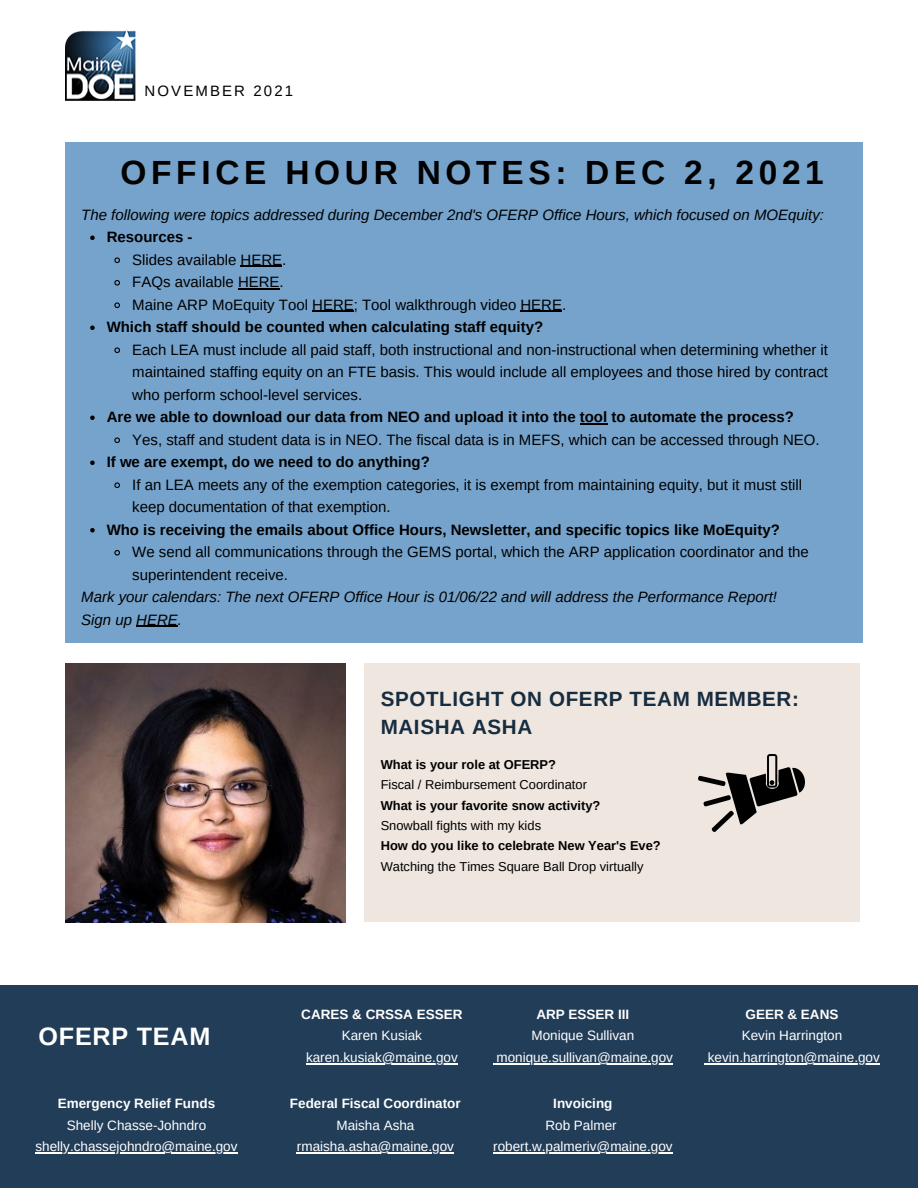
<style>
.page{position:relative;width:918px;height:1188px;background:#fff}
.page>*{position:absolute;margin:0;border:0;box-sizing:border-box;transform-origin:0 0}
.t1{font:700 33.45px "Arimo";letter-spacing:.14em;color:#000}
.t2{font:700 25.2px "Arimo";letter-spacing:.03em;color:#fff}
.t3{font:700 20.55px/28.2px "Arimo";letter-spacing:.03em;color:#162c40}
.t4{font:15px/22.5px "Arimo";color:#000}
.t5{font:700 15px "Arimo";color:#000}
.t6{font:italic 15px "Arimo";color:#000}
.t7{font:15px "Arimo";letter-spacing:.14em;color:#000}
.t8{font:13.5px/21.3px "Arimo";color:#fff;text-align:center}
.t9{font:700 13.5px "Arimo";color:#fff}
.t10{font:12.9px "Arimo";color:#000}
.t11{font:700 12.9px "Arimo";color:#000}
</style>
<div class="page">
<img style="left:65px;top:663px;width:280px;height:259px">
<div style="left:365px;top:663px;width:495px;height:259px;background:#eee6df"></div>
<div style="left:0;top:985px;width:918px;height:203px;background:#223d57"></div>
<img style="left:65px;top:30px;width:72px;height:71px">
<div style="left:65px;top:142px;width:798px;height:500px;background:#76a3cb"></div>
<img style="left:699px;top:755px;width:105px;height:76px">
<svg style="left:90px;top:236px;width:5px;height:4px"></svg>
<svg style="left:114px;top:257px;width:6px;height:6px"></svg>
<hr style="left:241px;top:266px;width:41px;height:1px;background:#000">
<svg style="left:114px;top:280px;width:6px;height:6px"></svg>
<hr style="left:238px;top:288px;width:42px;height:2px;background:#000">
<svg style="left:114px;top:302px;width:6px;height:6px"></svg>
<hr style="left:312px;top:311px;width:42px;height:1px;background:#000">
<hr style="left:521px;top:311px;width:41px;height:1px;background:#000">
<svg style="left:90px;top:326px;width:5px;height:4px"></svg>
<svg style="left:114px;top:347px;width:6px;height:6px"></svg>
<svg style="left:90px;top:416px;width:5px;height:4px"></svg>
<hr style="left:580px;top:423px;width:27px;height:2px;background:#000">
<svg style="left:114px;top:437px;width:6px;height:6px"></svg>
<svg style="left:90px;top:461px;width:5px;height:4px"></svg>
<svg style="left:114px;top:482px;width:6px;height:6px"></svg>
<svg style="left:90px;top:528px;width:5px;height:5px"></svg>
<svg style="left:114px;top:550px;width:6px;height:6px"></svg>
<hr style="left:136px;top:626px;width:42px;height:1px;background:#000">
<hr style="left:306px;top:1063px;width:152px;height:1px;background:#fff">
<hr style="left:497px;top:1063px;width:176px;height:1px;background:#fff">
<hr style="left:297px;top:1152px;width:157px;height:1px;background:#fff">
<hr style="left:708px;top:1063px;width:172px;height:1px;background:#fff">
<hr style="left:493px;top:1152px;width:180px;height:1px;background:#fff">
<hr style="left:36px;top:1152px;width:202px;height:1px;background:#fff">
<p class="t7" style="left:145px;top:82px;width:150px">NOVEMBER 2021</p>
<p class="t1" style="left:120px;top:153px;width:705px">OFFICE HOUR NOTES: DEC 2, 2021</p>
<p class="t6" style="left:81px;top:206px;width:744px">The following were topics addressed during December 2nd's OFERP Office Hours, which focused on MOEquity:</p>
<p class="t5" style="left:107px;top:229px;width:87px">Resources -</p>
<p class="t4" style="left:132px;top:248px;width:156px">Slides available HERE.</p>
<p class="t4" style="left:132px;top:271px;width:153px">FAQs available HERE.</p>
<p class="t4" style="left:132px;top:293px;width:436px">Maine ARP MoEquity Tool HERE; Tool walkthrough video HERE.</p>
<p class="t5" style="left:107px;top:319px;width:438px">Which staff should be counted when calculating staff equity?</p>
<p class="t4" style="left:132px;top:338px;width:697px;text-align:justify">Each LEA must include all paid staff, both instructional and non-instructional when determining whether it maintained staffing equity on an FTE basis. This would include all employees and those hired by contract who perform school-level services.</p>
<p class="t5" style="left:107px;top:409px;width:689px">Are we able to download our data from NEO and upload it into the tool to automate the process?</p>
<p class="t4" style="left:132px;top:428px;width:689px">Yes, staff and student data is in NEO. The fiscal data is in MEFS, which can be accessed through NEO.</p>
<p class="t5" style="left:107px;top:454px;width:325px">If we are exempt, do we need to do anything?</p>
<p class="t4" style="left:132px;top:473px;width:672px">If an LEA meets any of the exemption categories, it is exempt from maintaining equity, but it must still keep documentation of that exemption.</p>
<p class="t5" style="left:107px;top:521px;width:675px">Who is receiving the emails about Office Hours, Newsletter, and specific topics like MoEquity?</p>
<p class="t4" style="left:132px;top:541px;width:678px">We send all communications through the GEMS portal, which the ARP application coordinator and the superintendent receive.</p>
<p class="t6" style="left:81px;top:589px;width:697px">Mark your calendars: The next OFERP Office Hour is 01/06/22 and will address the Performance Report!</p>
<p class="t6" style="left:81px;top:611px;width:102px">Sign up HERE.</p>
<p class="t3" style="left:381px;top:685px;width:420px">SPOTLIGHT ON OFERP TEAM MEMBER:<br>MAISHA ASHA</p>
<p class="t11" style="left:381px;top:757px;width:177px">What is your role at OFERP?</p>
<p class="t10" style="left:381px;top:777px;width:208px">Fiscal / Reimbursement Coordinator</p>
<p class="t11" style="left:381px;top:798px;width:221px">What is your favorite snow activity?</p>
<p class="t10" style="left:381px;top:818px;width:162px">Snowball fights with my kids</p>
<p class="t11" style="left:381px;top:839px;width:282px">How do you like to celebrate New Year's Eve?</p>
<p class="t10" style="left:381px;top:859px;width:264px">Watching the Times Square Ball Drop virtually</p>
<p class="t2" style="left:39px;top:1022px;width:173px">OFERP TEAM</p>
<p class="t9" style="left:58px;top:1096px;width:159px">Emergency Relief Funds</p>
<p class="t8" style="left:36px;top:1114px;width:204px">Shelly Chasse-Johndro shelly.chassejohndro@maine.gov</p>
<p class="t9" style="left:301px;top:1007px;width:163px">CARES &amp; CRSSA ESSER</p>
<p class="t8" style="left:342px;top:1025px;width:82px">Karen Kusiak</p>
<p class="t8" style="left:306px;top:1046px;width:153px">karen.kusiak@maine.gov</p>
<p class="t9" style="left:290px;top:1096px;width:172px">Federal Fiscal Coordinator</p>
<p class="t8" style="left:336px;top:1114px;width:80px">Maisha Asha</p>
<p class="t8" style="left:297px;top:1136px;width:158px">rmaisha.asha@maine.gov</p>
<p class="t9" style="left:536px;top:1007px;width:94px">ARP ESSER III</p>
<p class="t8" style="left:532px;top:1025px;width:104px">Monique Sullivan</p>
<p class="t8" style="left:497px;top:1046px;width:178px">monique.sullivan@maine.gov</p>
<p class="t9" style="left:553px;top:1096px;width:61px">Invoicing</p>
<p class="t8" style="left:545px;top:1114px;width:73px">Rob Palmer</p>
<p class="t8" style="left:493px;top:1136px;width:181px">robert.w.palmeriv@maine.gov</p>
<p class="t9" style="left:746px;top:1007px;width:94px">GEER &amp; EANS</p>
<p class="t8" style="left:742px;top:1025px;width:102px">Kevin Harrington</p>
<p class="t8" style="left:708px;top:1046px;width:173px">kevin.harrington@maine.gov</p>
</div>
